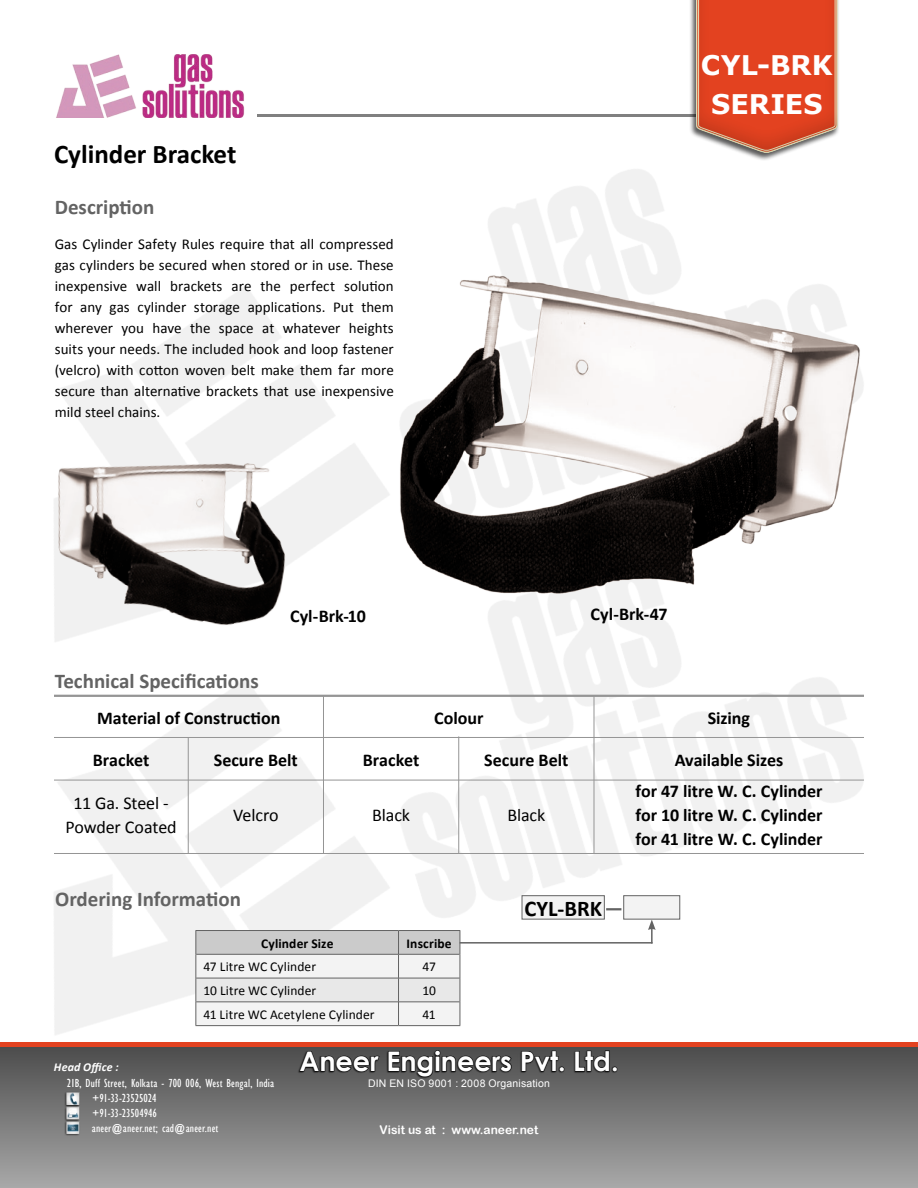
<style>
.page{position:relative;width:918px;height:1188px;background:#fff}
.page>*{position:absolute;margin:0;border:0;box-sizing:border-box;transform-origin:0 0}
.t1{font:700 27px "Century Gothic";color:#fff}
.t2{font:700 27px "Calibri";color:#000}
.t3{font:700 27px/39px "Verdana";color:#fff;text-align:center}
.t4{font:700 22.5px "Calibri";color:#000}
.t5{font:700 21px "Calibri";color:#636363}
.t6{font:700 18px/24px "Calibri";color:#000;text-align:justify}
.t7{font:18px/24px "Calibri";letter-spacing:-.005em;color:#000;text-align:center}
.t8{font:15px/21px "Calibri";color:#000;text-align:justify}
.t9{font:13.5px "Calibri";letter-spacing:.005em;color:#000}
.t10{font:700 13.5px "Calibri";letter-spacing:.01em;color:#000}
.t11{font:condensed 12px/15px "Gill Sans";letter-spacing:.015em;color:#fff}
.t12{font:12px "Arial Rounded MT Bold";color:#fff}
.t13{font:italic 700 12px "Calibri";letter-spacing:.015em;color:#fff}
.t14{font:10.5px "Arial";letter-spacing:.02em;color:#fff}
</style>
<div class="page">
<img style="left:0;top:505px;width:882px;height:538px">
<div style="left:0;top:1046px;width:918px;height:142px;background:linear-gradient(to bottom,#4c4c4c,#a8a8a8)"></div>
<hr style="left:0;top:1043px;width:918px;height:4px;background:#e34220">
<div style="left:65px;top:1120px;width:16px;height:17px;background:#000;opacity:.75"></div>
<div style="left:65px;top:1106px;width:16px;height:16px;background:#000;opacity:.75"></div>
<div style="left:64px;top:1091px;width:17px;height:17px;background:#000;opacity:.75"></div>
<svg style="left:67px;top:1092px;width:13px;height:42px"></svg>
<div style="left:298px;top:1050px;width:320px;height:29px;background:#000;opacity:.8"></div>
<svg style="left:299px;top:1051px;width:81px;height:21px;background:#2c2c2c"></svg>
<svg style="left:388px;top:1050px;width:124px;height:27px;background:#313131"></svg>
<svg style="left:521px;top:1051px;width:44px;height:21px"></svg>
<svg style="left:575px;top:1050px;width:43px;height:22px"></svg>
<hr style="left:257px;top:115px;width:439px;height:2px;background:#000">
<div style="left:678px;top:0;width:176px;height:171px;background:#000;opacity:.15"></div>
<img style="left:55px;top:54px;width:190px;height:64px">
<img style="left:55px;top:460px;width:247px;height:169px">
<img style="left:394px;top:273px;width:470px;height:324px">
<hr style="left:54px;top:695px;width:810px;height:2px;background:#959595">
<hr style="left:54px;top:737px;width:810px;height:1px;background:#959595">
<hr style="left:54px;top:780px;width:810px;height:1px;background:#959595">
<hr style="left:54px;top:853px;width:810px;height:1px;background:#959595">
<hr style="left:188px;top:737px;width:1px;height:117px;background:#959595">
<hr style="left:323px;top:696px;width:1px;height:158px;background:#959595">
<hr style="left:594px;top:696px;width:1px;height:158px;background:#959595">
<hr style="left:458px;top:736px;width:1px;height:118px;background:#959595">
<hr style="left:195px;top:930px;width:204px;height:1px;background:#636363">
<hr style="left:399px;top:930px;width:61px;height:1px;background:#636363">
<svg style="left:195px;top:931px;width:266px;height:95px"></svg>
<hr style="left:195px;top:1025px;width:204px;height:1px;background:#636363">
<hr style="left:399px;top:1025px;width:61px;height:1px;background:#636363">
<svg style="left:648px;top:920px;width:8px;height:24px"></svg>
<hr style="left:460px;top:942px;width:193px;height:2px;background:#636363">
<div style="left:623px;top:895px;width:57px;height:25px;background:#f3f3f3;border:1px solid #636363"></div>
<svg style="left:606px;top:908px;width:15px;height:2px"></svg>
<div style="left:522px;top:896px;width:82px;height:23px;background:#f3f3f3"></div>
<div style="left:522px;top:895px;width:83px;height:25px;border:1px solid #636363"></div>
<h1 class="t2" style="left:54px;top:137px;width:184px">Cylinder Bracket</h1>
<h3 class="t5" style="left:55px;top:194px;width:101px">Description</h3>
<p class="t8" style="left:55px;top:233px;width:340px">Gas Cylinder Safety Rules require that all compressed gas cylinders be secured when stored or in use. These inexpensive wall brackets are the perfect solution for any gas cylinder storage applications. Put them wherever you have the space at whatever heights suits your needs. The included hook and loop fastener (velcro) with cotton woven belt make them far more secure than alternative brackets that use inexpensive mild steel chains.</p>
<h1 class="t3" style="left:701px;top:45px;width:133px">CYL-BRK<br>SERIES</h1>
<h3 class="t5" style="left:55px;top:667px;width:206px">Technical Specifications</h3>
<p class="t6" style="left:290px;top:604px;width:77px">Cyl-Brk-10</p>
<p class="t6" style="left:591px;top:602px;width:79px">Cyl-Brk-47</p>
<p class="t6" style="left:97px;top:706px;width:185px">Material of Construction</p>
<p class="t6" style="left:434px;top:706px;width:51px">Colour</p>
<p class="t6" style="left:708px;top:706px;width:44px">Sizing</p>
<p class="t6" style="left:93px;top:748px;width:58px">Bracket</p>
<p class="t6" style="left:214px;top:748px;width:86px">Secure Belt</p>
<p class="t6" style="left:363px;top:748px;width:58px">Bracket</p>
<p class="t6" style="left:484px;top:748px;width:86px">Secure Belt</p>
<p class="t6" style="left:675px;top:748px;width:110px">Available Sizes</p>
<p class="t7" style="left:65px;top:791px;width:113px">11 Ga. Steel -<br>Powder Coated</p>
<p class="t7" style="left:233px;top:803px;width:47px">Velcro</p>
<p class="t7" style="left:372px;top:803px;width:40px">Black</p>
<p class="t7" style="left:507px;top:803px;width:40px">Black</p>
<p class="t6" style="left:635px;top:779px;width:189px">for 47 litre W. C. Cylinder for 10 litre W. C. Cylinder for 41 litre W. C. Cylinder</p>
<h3 class="t5" style="left:55px;top:886px;width:187px">Ordering Information</h3>
<p class="t10" style="left:261px;top:934px;width:74px">Cylinder Size</p>
<p class="t10" style="left:407px;top:934px;width:47px">Inscribe</p>
<p class="t9" style="left:203px;top:958px;width:114px">47 Litre WC Cylinder</p>
<p class="t9" style="left:422px;top:958px;width:15px">47</p>
<p class="t9" style="left:203px;top:982px;width:114px">10 Litre WC Cylinder</p>
<p class="t9" style="left:422px;top:982px;width:15px">10</p>
<p class="t9" style="left:203px;top:1006px;width:173px">41 Litre WC Acetylene Cylinder</p>
<p class="t9" style="left:423px;top:1006px;width:15px">41</p>
<h2 class="t4" style="left:524px;top:894px;width:79px">CYL-BRK</h2>
<h1 class="t1" style="left:299px;top:1041px;width:321px">Aneer Engineers Pvt. Ltd.</h1>
<p class="t13" style="left:54px;top:1059px;width:66px">Head Office :</p>
<p class="t11" style="left:92px;top:1076px;width:184px;text-indent:-25px">21B, Duff Street, Kolkata - 700 006, West Bengal, India +91-33-23525024<br>+91-33-23504946<br>aneer@aneer.net; cad@aneer.net</p>
<p class="t14" style="left:368px;top:1077px;width:183px">DIN EN ISO 9001 : 2008 Organisation</p>
<p class="t12" style="left:380px;top:1123px;width:160px">Visit us at : www.aneer.net</p>
</div>
